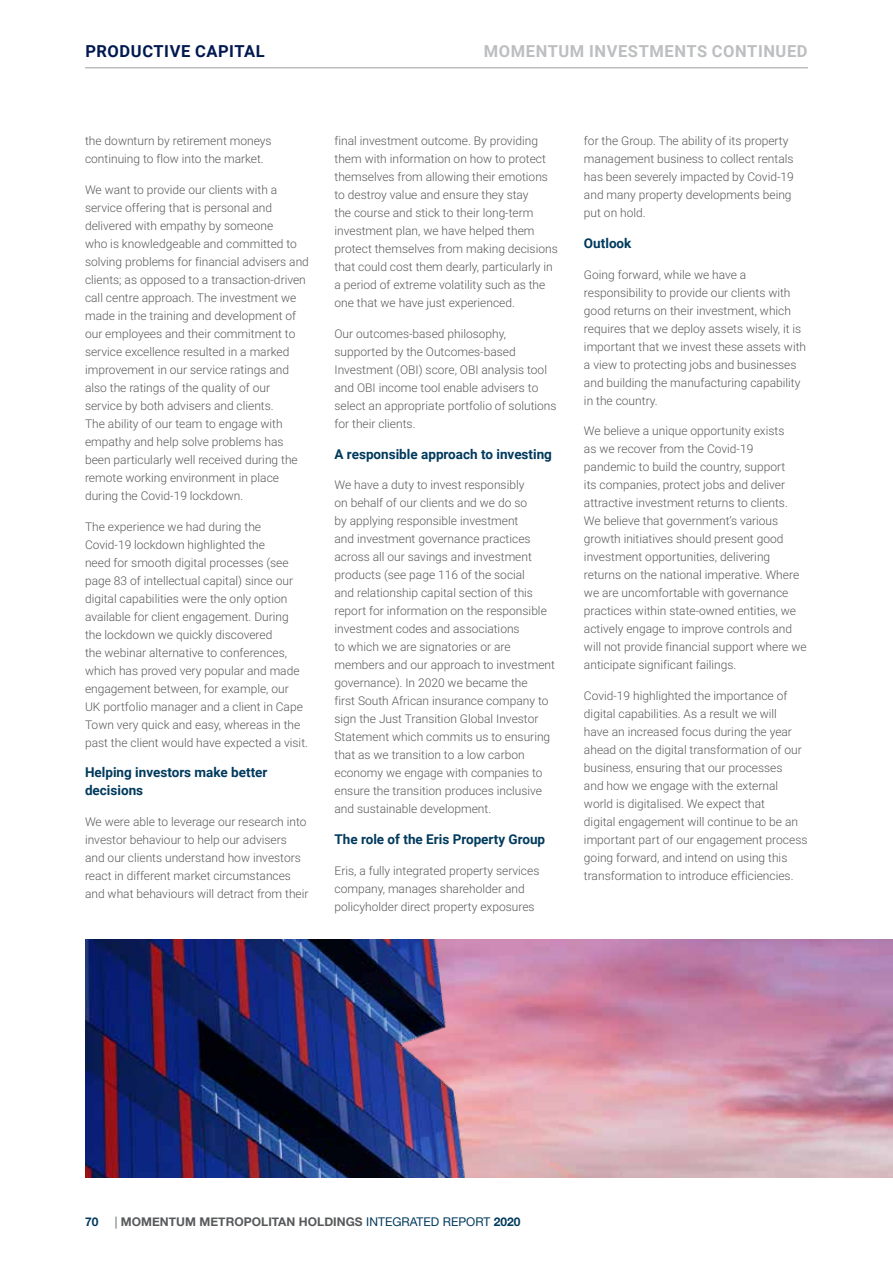
<style>
.page{position:relative;width:893px;height:1263px;background:#fff}
.page>*{position:absolute;margin:0;border:0;box-sizing:border-box;transform-origin:0 0}
.t1{font:700 16.5px "Roboto";letter-spacing:.035em;color:#bcbec0}
.t2{font:700 16.5px "Roboto";letter-spacing:.035em;color:#001950}
.t3{font:700 13.5px/18px "Roboto";color:#003a5d}
.t4{font:300 12px/18px "Roboto";color:#58595b}
.t5{font:700 12px "Helvetica Neue";letter-spacing:.005em;color:#58595b}
.t6{font:700 12px "Helvetica Neue";color:#003a5d}
.s1{font-weight:400}
.s2{font-weight:400;color:#003a5d}
.s3{color:#003a5d}
</style>
<div class="page">
<img style="left:85px;top:940px;width:808px;height:238px">
<img style="left:86px;top:940px;width:445px;height:238px">
<hr style="left:85px;top:67px;width:723px;height:1px;background:#bcbec0">
<h1 class="t2" style="left:85px;top:40px;width:181px">PRODUCTIVE CAPITAL</h1>
<h1 class="t1" style="left:484px;top:40px;width:325px">MOMENTUM INVESTMENTS CONTINUED</h1>
<p class="t4" style="left:85px;top:131px;width:188px">the downturn by retirement moneys continuing to flow into the market.</p>
<p class="t4" style="left:85px;top:180px;width:225px">We want to provide our clients with a service offering that is personal and delivered with empathy by someone<br>who is knowledgeable and committed to solving problems for financial advisers and clients; as opposed to a transaction-driven call centre approach. The investment we made in the training and development of our employees and their commitment to service excellence resulted in a marked improvement in our service ratings and also the ratings of the quality of our service by both advisers and clients.<br>The ability of our team to engage with empathy and help solve problems has been particularly well received during the remote working environment in place during the Covid-19 lockdown.</p>
<p class="t4" style="left:85px;top:517px;width:224px">The experience we had during the Covid-19 lockdown highlighted the<br>need for smooth digital processes (see page 83 of intellectual capital) since our digital capabilities were the only option available for client engagement. During the lockdown we quickly discovered<br>the webinar alternative to conferences, which has proved very popular and made engagement between, for example, our<br>UK portfolio manager and a client in Cape Town very quick and easy, whereas in the past the client would have expected a visit.</p>
<p class="t3" style="left:85px;top:763px;width:184px">Helping investors make better decisions</p>
<p class="t4" style="left:85px;top:812px;width:225px">We were able to leverage our research into investor behaviour to help our advisers and our clients understand how investors react in different market circumstances and what behaviours will detract from their</p>
<p class="t4" style="left:334px;top:131px;width:225px">final investment outcome. By providing them with information on how to protect themselves from allowing their emotions to destroy value and ensure they stay<br>the course and stick to their long-term investment plan, we have helped them protect themselves from making decisions that could cost them dearly, particularly in a period of extreme volatility such as the one that we have just experienced.</p>
<p class="t4" style="left:334px;top:324px;width:224px">Our outcomes-based philosophy, supported by the Outcomes-based Investment (OBI) score, OBI analysis tool and OBI income tool enable advisers to select an appropriate portfolio of solutions for their clients.</p>
<p class="t3" style="left:334px;top:444px;width:219px">A responsible approach to investing</p>
<p class="t4" style="left:334px;top:476px;width:222px">We have a duty to invest responsibly<br>on behalf of our clients and we do so<br>by applying responsible investment<br>and investment governance practices across all our savings and investment products (see page 116 of the social<br>and relationship capital section of this report for information on the responsible investment codes and associations<br>to which we are signatories or are members and our approach to investment governance). In 2020 we became the<br>first South African insurance company to sign the Just Transition Global Investor Statement which commits us to ensuring that as we transition to a low carbon economy we engage with companies to ensure the transition produces inclusive and sustainable development.</p>
<p class="t3" style="left:334px;top:830px;width:212px">The role of the Eris Property Group</p>
<p class="t4" style="left:334px;top:861px;width:206px">Eris, a fully integrated property services company, manages shareholder and policyholder direct property exposures</p>
<p class="t4" style="left:584px;top:131px;width:211px">for the Group. The ability of its property management business to collect rentals has been severely impacted by Covid-19 and many property developments being put on hold.</p>
<p class="t3" style="left:584px;top:234px;width:49px">Outlook</p>
<p class="t4" style="left:584px;top:265px;width:224px">Going forward, while we have a responsibility to provide our clients with good returns on their investment, which requires that we deploy assets wisely, it is important that we invest these assets with a view to protecting jobs and businesses and building the manufacturing capability in the country.</p>
<p class="t4" style="left:584px;top:422px;width:224px">We believe a unique opportunity exists<br>as we recover from the Covid-19 pandemic to build the country, support<br>its companies, protect jobs and deliver attractive investment returns to clients.<br>We believe that government’s various growth initiatives should present good investment opportunities, delivering returns on the national imperative. Where we are uncomfortable with governance practices within state-owned entities, we actively engage to improve controls and will not provide financial support where we anticipate significant failings.</p>
<p class="t4" style="left:584px;top:686px;width:225px">Covid-19 highlighted the importance of digital capabilities. As a result we will<br>have an increased focus during the year ahead on the digital transformation of our business, ensuring that our processes<br>and how we engage with the external world is digitalised. We expect that<br>digital engagement will continue to be an important part of our engagement process going forward, and intend on using this transformation to introduce efficiencies.</p>
<p class="t6" style="left:85px;top:1212px;width:15px">70</p>
<p class="t5" style="left:115px;top:1212px;width:407px"><span class="s1">|</span> MOMENTUM METROPOLITAN HOLDINGS <span class="s2">INTEGRATED REPORT</span> <span class="s3">2020</span></p>
</div>
